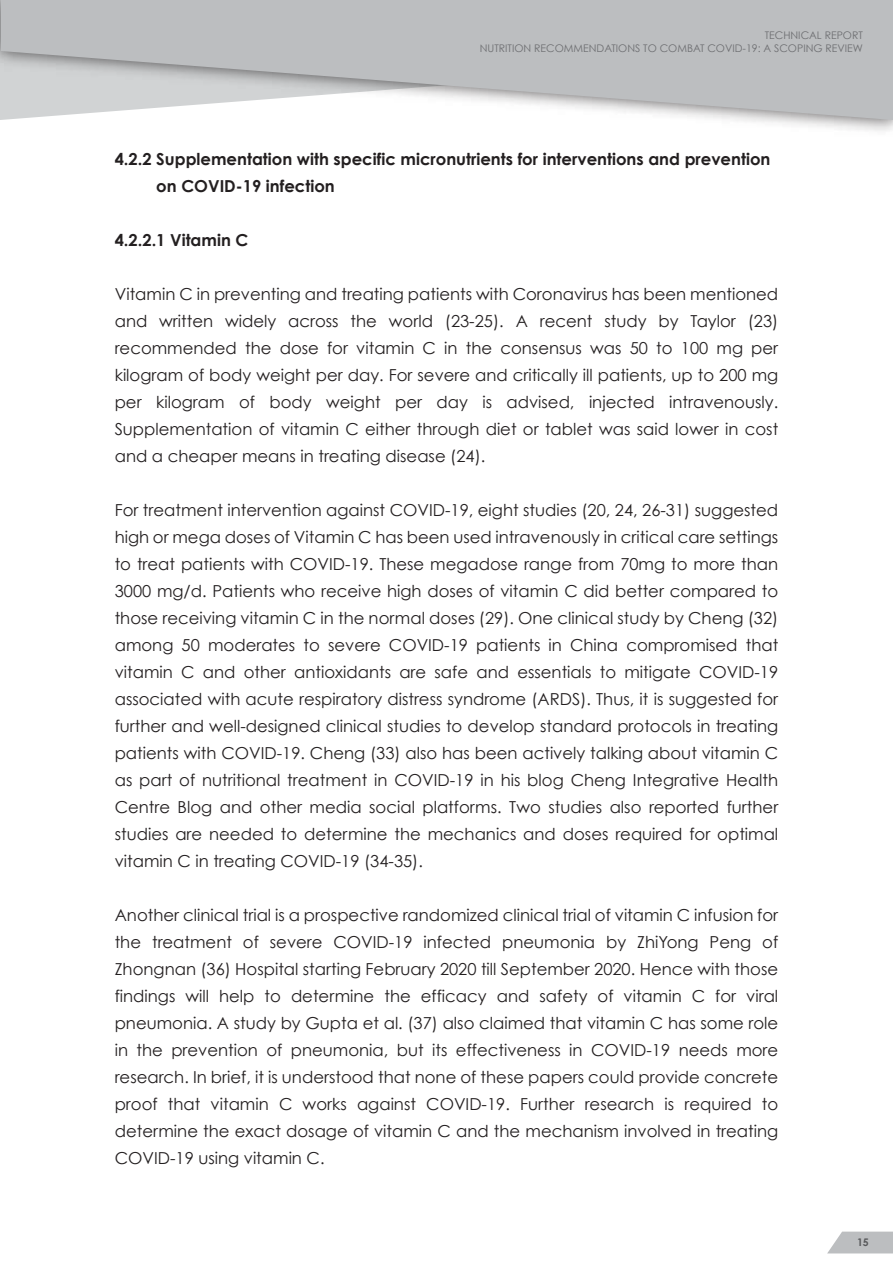
<style>
.page{position:relative;width:893px;height:1263px;background:#fff}
.page>*{position:absolute;margin:0;border:0;box-sizing:border-box;transform-origin:0 0}
.t1{font:16.5px/27px "Century Gothic";color:#231f20;text-align:justify}
.t2{font:700 16.5px/27px "Century Gothic";color:#231f20}
.t3{font:10.5px/12.6px "Century Gothic";color:#6d6e71;text-align:right}
.t4{font:700 10.5px "Century Gothic";color:#58595b}
</style>
<div class="page">
<svg style="left:827px;top:1231px;width:66px;height:22px"></svg>
<svg style="left:1px;top:0;width:892px;height:120px;background:#c4c6c8"></svg>
<p class="t3" style="left:480px;top:29px;width:385px">TECHNICAL REPORT<br>NUTRITION RECOMMENDATIONS TO COMBAT COVID-19: A SCOPING REVIEW</p>
<p class="t2" style="left:156px;top:145px;width:616px;text-indent:-42px">4.2.2 Supplementation with specific micronutrients for interventions and prevention on COVID-19 infection</p>
<p class="t2" style="left:115px;top:226px;width:135px">4.2.2.1 Vitamin C</p>
<p class="t1" style="left:115px;top:280px;width:665px">Vitamin C in preventing and treating patients with Coronavirus has been mentioned and written widely across the world (23-25). A recent study by Taylor (23) recommended the dose for vitamin C in the consensus was 50 to 100 mg per kilogram of body weight per day. For severe and critically ill patients, up to 200 mg per kilogram of body weight per day is advised, injected intravenously.<br>Supplementation of vitamin C either through diet or tablet was said lower in cost and a cheaper means in treating disease (24).</p>
<p class="t1" style="left:115px;top:496px;width:665px">For treatment intervention against COVID-19, eight studies (20, 24, 26-31) suggested high or mega doses of Vitamin C has been used intravenously in critical care settings to treat patients with COVID-19. These megadose range from 70mg to more than 3000 mg/d. Patients who receive high doses of vitamin C did better compared to those receiving vitamin C in the normal doses (29). One clinical study by Cheng (32) among 50 moderates to severe COVID-19 patients in China compromised that vitamin C and other antioxidants are safe and essentials to mitigate COVID-19 associated with acute respiratory distress syndrome (ARDS). Thus, it is suggested for further and well-designed clinical studies to develop standard protocols in treating patients with COVID-19. Cheng (33) also has been actively talking about vitamin C as part of nutritional treatment in COVID-19 in his blog Cheng Integrative Health Centre Blog and other media social platforms. Two studies also reported further studies are needed to determine the mechanics and doses required for optimal vitamin C in treating COVID-19 (34-35).</p>
<p class="t1" style="left:115px;top:901px;width:665px">Another clinical trial is a prospective randomized clinical trial of vitamin C infusion for the treatment of severe COVID-19 infected pneumonia by ZhiYong Peng of Zhongnan (36) Hospital starting February 2020 till September 2020. Hence with those findings will help to determine the efficacy and safety of vitamin C for viral pneumonia. A study by Gupta et al. (37) also claimed that vitamin C has some role in the prevention of pneumonia, but its effectiveness in COVID-19 needs more research. In brief, it is understood that none of these papers could provide concrete proof that vitamin C works against COVID-19. Further research is required to determine the exact dosage of vitamin C and the mechanism involved in treating COVID-19 using vitamin C.</p>
<p class="t4" style="left:857px;top:1235px;width:13px">15</p>
</div>
